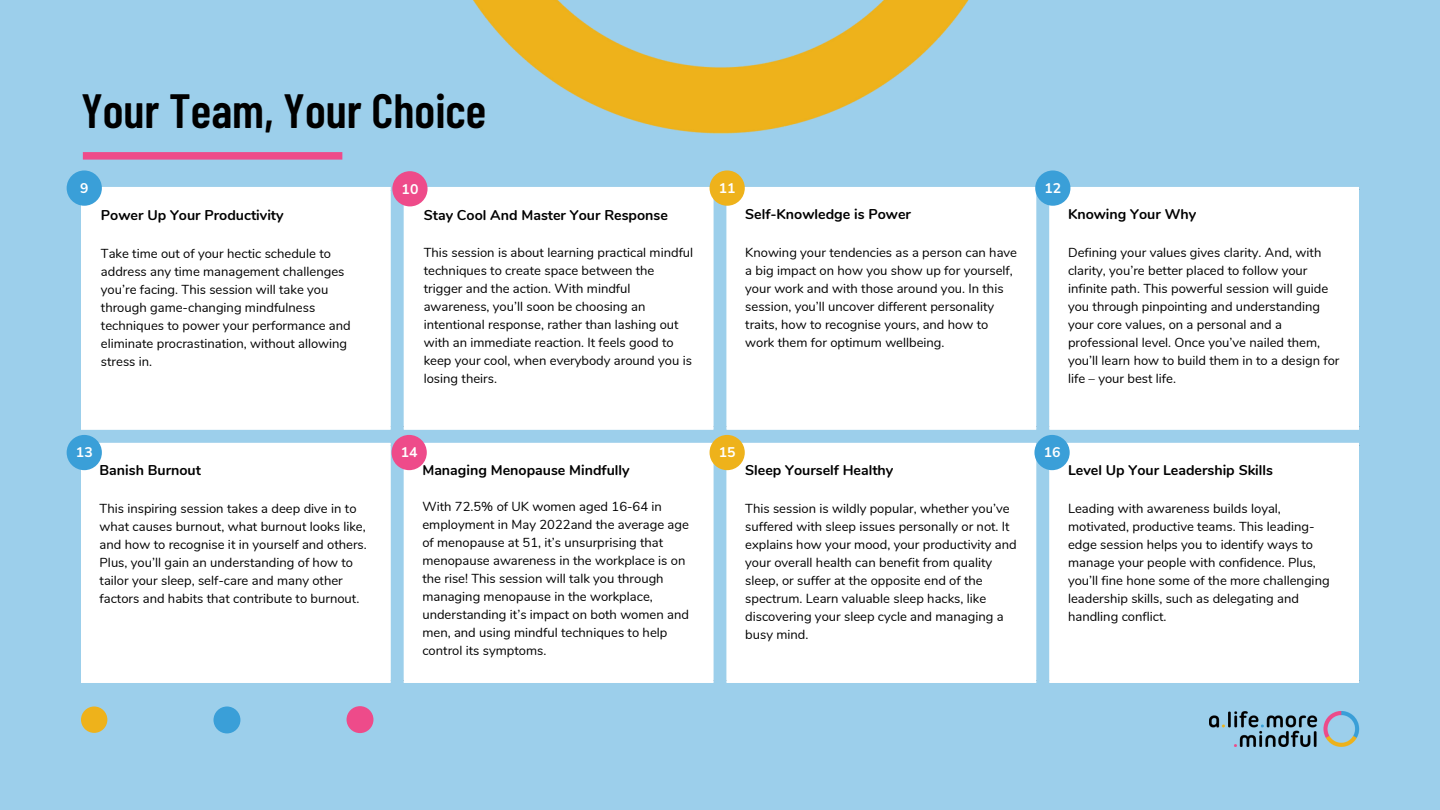
<style>
.page{position:relative;width:1440px;height:810px;background:#9ccfeb}
.page>*{position:absolute;margin:0;border:0;box-sizing:border-box;transform-origin:0 0}
.t1{font:600 48px "Barlow Condensed";color:#000}
.t2{font:700 14.2px "Nunito";color:#000}
.t3{font:700 14px "Nunito";color:#fff}
.t4{font:13px/18px "Nunito";color:#000}
</style>
<div class="page">
<div style="left:86px;top:192px;width:1273px;height:491px;background:#fff"></div>
<div style="left:727px;top:192px;width:5px;height:232px;background:#fff"></div>
<div style="left:1031px;top:192px;width:5px;height:232px;background:#fff"></div>
<div style="left:727px;top:187px;width:309px;height:5px;background:#fff"></div>
<div style="left:727px;top:424px;width:309px;height:6px;background:#fff"></div>
<div style="left:1049px;top:192px;width:6px;height:232px;background:#fff"></div>
<div style="left:1354px;top:192px;width:5px;height:232px;background:#fff"></div>
<div style="left:1049px;top:187px;width:310px;height:5px;background:#fff"></div>
<div style="left:1049px;top:424px;width:310px;height:6px;background:#fff"></div>
<div style="left:81px;top:448px;width:5px;height:230px;background:#fff"></div>
<div style="left:385px;top:448px;width:6px;height:230px;background:#fff"></div>
<div style="left:81px;top:443px;width:310px;height:5px;background:#fff"></div>
<div style="left:81px;top:678px;width:310px;height:5px;background:#fff"></div>
<div style="left:404px;top:448px;width:5px;height:230px;background:#fff"></div>
<div style="left:708px;top:448px;width:5px;height:230px;background:#fff"></div>
<div style="left:404px;top:443px;width:309px;height:5px;background:#fff"></div>
<div style="left:404px;top:678px;width:309px;height:5px;background:#fff"></div>
<div style="left:727px;top:448px;width:5px;height:230px;background:#fff"></div>
<div style="left:1031px;top:448px;width:5px;height:230px;background:#fff"></div>
<div style="left:727px;top:443px;width:309px;height:5px;background:#fff"></div>
<div style="left:727px;top:678px;width:309px;height:5px;background:#fff"></div>
<div style="left:1049px;top:448px;width:6px;height:230px;background:#fff"></div>
<div style="left:1354px;top:448px;width:5px;height:230px;background:#fff"></div>
<div style="left:1049px;top:443px;width:310px;height:5px;background:#fff"></div>
<div style="left:1049px;top:678px;width:310px;height:5px;background:#fff"></div>
<div style="left:81px;top:194px;width:7px;height:229px;background:#fff"></div>
<div style="left:384px;top:194px;width:7px;height:229px;background:#fff"></div>
<div style="left:81px;top:187px;width:310px;height:7px;background:#fff"></div>
<div style="left:81px;top:423px;width:310px;height:7px;background:#fff"></div>
<div style="left:404px;top:194px;width:6px;height:229px;background:#fff"></div>
<div style="left:707px;top:194px;width:6px;height:229px;background:#fff"></div>
<div style="left:404px;top:187px;width:309px;height:7px;background:#fff"></div>
<div style="left:404px;top:423px;width:309px;height:7px;background:#fff"></div>
<div style="left:83px;top:152px;width:259px;height:8px;background:#ee4b8a"></div>
<div style="left:214px;top:707px;width:26px;height:26px;background:#3a9fd8;border-radius:50%"></div>
<div style="left:347px;top:706px;width:26px;height:27px;background:#ee4b8a;border-radius:50%"></div>
<div style="left:81px;top:707px;width:26px;height:26px;background:#eeb21b;border-radius:50%"></div>
<img style="left:1209px;top:711px;width:150px;height:36px">
<div style="left:67px;top:170px;width:35px;height:36px;background:#3a9fd8;border-radius:50%"></div>
<div style="left:1035px;top:170px;width:35px;height:36px;background:#3a9fd8;border-radius:50%"></div>
<div style="left:67px;top:435px;width:35px;height:35px;background:#3a9fd8;border-radius:50%"></div>
<div style="left:392px;top:171px;width:36px;height:35px;background:#ee4b8a;border-radius:50%"></div>
<div style="left:392px;top:435px;width:35px;height:35px;background:#ee4b8a;border-radius:50%"></div>
<div style="left:1034px;top:435px;width:36px;height:35px;background:#3a9fd8;border-radius:50%"></div>
<div style="left:710px;top:170px;width:35px;height:36px;background:#eeb21b;border-radius:50%"></div>
<div style="left:710px;top:435px;width:35px;height:35px;background:#eeb21b;border-radius:50%"></div>
<img style="left:473px;top:0;width:496px;height:134px">
<h1 class="t1" style="left:81px;top:80px;width:407px">Your Team, Your Choice</h1>
<p class="t3" style="left:80px;top:179px;width:10px">9</p>
<p class="t3" style="left:1045px;top:179px;width:18px">12</p>
<p class="t3" style="left:719px;top:179px;width:18px">11</p>
<p class="t3" style="left:402px;top:180px;width:18px">10</p>
<p class="t2" style="left:101px;top:206px;width:184px">Power Up Your Productivity</p>
<p class="t4" style="left:101px;top:245px;width:251px">Take time out of your hectic schedule to address any time management challenges you’re facing. This session will take you through game-changing mindfulness techniques to power your performance and eliminate procrastination, without allowing stress in.</p>
<p class="t3" style="left:76px;top:443px;width:18px">13</p>
<p class="t2" style="left:100px;top:460px;width:103px">Banish Burnout</p>
<p class="t4" style="left:100px;top:500px;width:269px">This inspiring session takes a deep dive in to what causes burnout, what burnout looks like, and how to recognise it in yourself and others.<br>Plus, you’ll gain an understanding of how to tailor your sleep, self-care and many other factors and habits that contribute to burnout.</p>
<p class="t2" style="left:424px;top:206px;width:246px">Stay Cool And Master Your Response</p>
<p class="t4" style="left:424px;top:243px;width:271px">This session is about learning practical mindful techniques to create space between the trigger and the action. With mindful awareness, you’ll soon be choosing an intentional response, rather than lashing out with an immediate reaction. It feels good to keep your cool, when everybody around you is losing theirs.</p>
<p class="t2" style="left:745px;top:204px;width:167px">Self-Knowledge is Power</p>
<p class="t4" style="left:745px;top:244px;width:273px">Knowing your tendencies as a person can have a big impact on how you show up for yourself, your work and with those around you. In this session, you’ll uncover different personality traits, how to recognise yours, and how to work them for optimum wellbeing.</p>
<p class="t2" style="left:1068px;top:204px;width:130px">Knowing Your Why</p>
<p class="t4" style="left:1068px;top:244px;width:273px">Defining your values gives clarity. And, with clarity, you’re better placed to follow your infinite path. This powerful session will guide you through pinpointing and understanding your core values, on a personal and a professional level. Once you’ve nailed them, you’ll learn how to build them in to a design for life – your best life.</p>
<p class="t3" style="left:401px;top:443px;width:18px">14</p>
<p class="t3" style="left:1044px;top:443px;width:18px">16</p>
<p class="t3" style="left:719px;top:443px;width:18px">15</p>
<p class="t2" style="left:422px;top:460px;width:209px">Managing Menopause Mindfully</p>
<p class="t4" style="left:422px;top:498px;width:268px">With 72.5% of UK women aged 16-64 in employment in May 2022and the average age of menopause at 51, it’s unsurprising that menopause awareness in the workplace is on the rise! This session will talk you through managing menopause in the workplace, understanding it’s impact on both women and men, and using mindful techniques to help control its symptoms.</p>
<p class="t2" style="left:745px;top:460px;width:150px">Sleep Yourself Healthy</p>
<p class="t4" style="left:745px;top:500px;width:273px">This session is wildly popular, whether you’ve suffered with sleep issues personally or not. It explains how your mood, your productivity and your overall health can benefit from quality sleep, or suffer at the opposite end of the spectrum. Learn valuable sleep hacks, like discovering your sleep cycle and managing a busy mind.</p>
<p class="t2" style="left:1068px;top:460px;width:206px">Level Up Your Leadership Skills</p>
<p class="t4" style="left:1068px;top:500px;width:263px">Leading with awareness builds loyal, motivated, productive teams. This leading&shy;edge session helps you to identify ways to manage your people with confidence. Plus, you’ll fine hone some of the more challenging leadership skills, such as delegating and handling conflict.</p>
</div>
